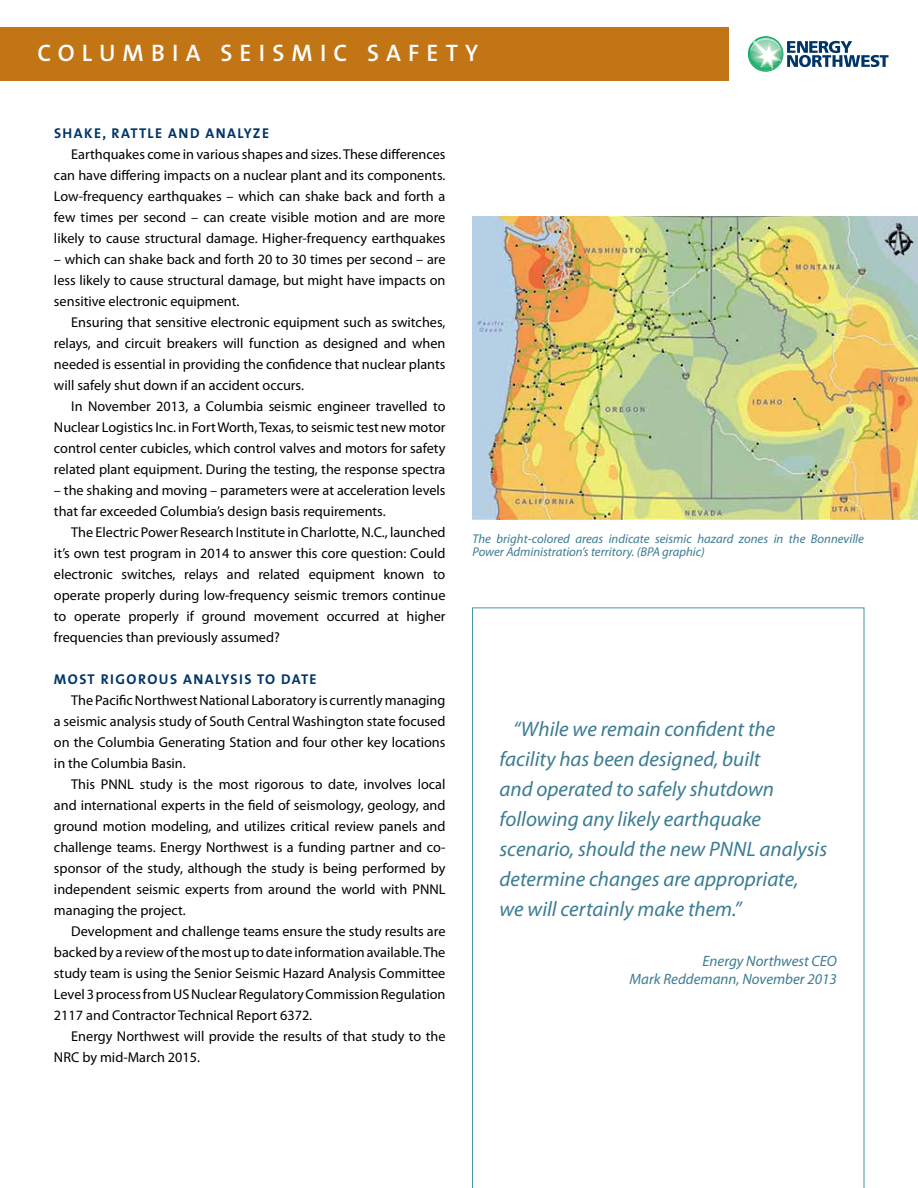
<style>
.page{position:relative;width:918px;height:1188px;background:#fff}
.page>*{position:absolute;margin:0;border:0;box-sizing:border-box;transform-origin:0 0}
.t1{font:600 24px "The Mix";letter-spacing:.3em;color:#fff}
.t2{font:italic 21px/30px "Myriad Pro";color:#3b7c92}
.t3{font:italic 15px/18px "Myriad Pro";color:#3b7c92;text-align:right}
.t4{font:14.25px/21px "Myriad Pro";color:#000;text-align:justify}
.t5{font:700 14.25px "The Mix";letter-spacing:.1em;color:#003568}
.t6{font:italic 12.75px/13.5px "Myriad Pro";color:#3b7c92}
</style>
<div class="page">
<svg style="left:472px;top:608px;width:392px;height:580px"></svg>
<div style="left:0;top:27px;width:729px;height:54px;background:#c27514"></div>
<svg style="left:748px;top:36px;width:35px;height:36px"></svg>
<svg style="left:750px;top:38px;width:139px;height:32px"></svg>
<img style="left:472px;top:216px;width:446px;height:304px">
<h1 class="t1" style="left:38px;top:33px;width:442px">COLUMBIA SEISMIC SAFETY</h1>
<p class="t5" style="left:54px;top:121px;width:77px">SHAKE, RATT</p>
<p class="t5" style="left:148px;top:121px;width:32px">LE AND</p>
<p class="t5" style="left:206px;top:121px;width:65px">ANALYZE</p>
<p class="t4" style="left:54px;top:144px;width:393px;text-indent:17px">Earthquakes come in various shapes and sizes. These differences can have differing impacts on a nuclear plant and its components.<br>Low-frequency earthquakes – which can shake back and forth a few times per second – can create visible motion and are more likely to cause structural damage. Higher-frequency earthquakes</p>
<p class="t4" style="left:54px;top:249px;width:393px">– which can shake back and forth 20 to 30 times per second – are less likely to cause structural damage, but might have impacts on sensitive electronic equipment.</p>
<p class="t4" style="left:54px;top:312px;width:393px;text-indent:17px">Ensuring that sensitive electronic equipment such as switches, relays, and circuit breakers will function as designed and when needed is essential in providing the confidence that nuclear plants will safely shut down if an accident occurs.</p>
<p class="t4" style="left:54px;top:396px;width:393px;text-indent:17px">In November 2013, a Columbia seismic engineer travelled to Nuclear Logistics Inc. in Fort Worth, Texas, to seismic test new motor control center cubicles, which control valves and motors for safety related plant equipment. During the testing, the response spectra</p>
<p class="t4" style="left:54px;top:480px;width:393px">– the shaking and moving – parameters were at acceleration levels that far exceeded Columbia’s design basis requirements.</p>
<p class="t4" style="left:54px;top:522px;width:393px;text-indent:17px">The Electric Power Research Institute in Charlotte, N.C., launched it’s own test program in 2014 to answer this core question: Could electronic switches, relays and related equipment known to operate properly during low-frequency seismic tremors continue to operate properly if ground movement occurred at higher frequencies than previously assumed?</p>
<p class="t5" style="left:54px;top:667px;width:84px">MOST RIGORO</p>
<p class="t5" style="left:159px;top:667px;width:159px">US ANALYSIS TO DATE</p>
<p class="t4" style="left:54px;top:690px;width:393px;text-indent:17px">The Pacific Northwest National Laboratory is currently managing a seismic analysis study of South Central Washington state focused on the Columbia Generating Station and four other key locations in the Columbia Basin.</p>
<p class="t4" style="left:54px;top:774px;width:393px;text-indent:17px">This PNNL study is the most rigorous to date, involves local and international experts in the field of seismology, geology, and ground motion modeling, and utilizes critical review panels and challenge teams. Energy Northwest is a funding partner and co&shy;sponsor of the study, although the study is being performed by independent seismic experts from around the world with PNNL managing the project.</p>
<p class="t4" style="left:54px;top:921px;width:393px;text-indent:17px">Development and challenge teams ensure the study results are backed by a review of the most up to date information available. The study team is using the Senior Seismic Hazard Analysis Committee Level 3 process from US Nuclear Regulatory Commission Regulation 2117 and Contractor Technical Report 6372.</p>
<p class="t4" style="left:54px;top:1026px;width:393px;text-indent:17px">Energy Northwest will provide the results of that study to the<br>NRC by mid-March 2015.</p>
<p class="t6" style="left:472px;top:532px;width:393px">The bright-colored areas indicate seismic hazard zones in the Bonneville<br>Power Administration’s territory. (BPA graphic)</p>
<h2 class="t2" style="left:499px;top:714px;width:329px;text-indent:14px">“While we remain confident the facility has been designed, built<br>and operated to safely shutdown following any likely earthquake scenario, should the new PNNL analysis determine changes are appropriate, we will certainly make them.”</h2>
<p class="t3" style="left:630px;top:951px;width:209px">Energy Northwest CEO<br>Mark Reddemann, November 2013</p>
</div>
